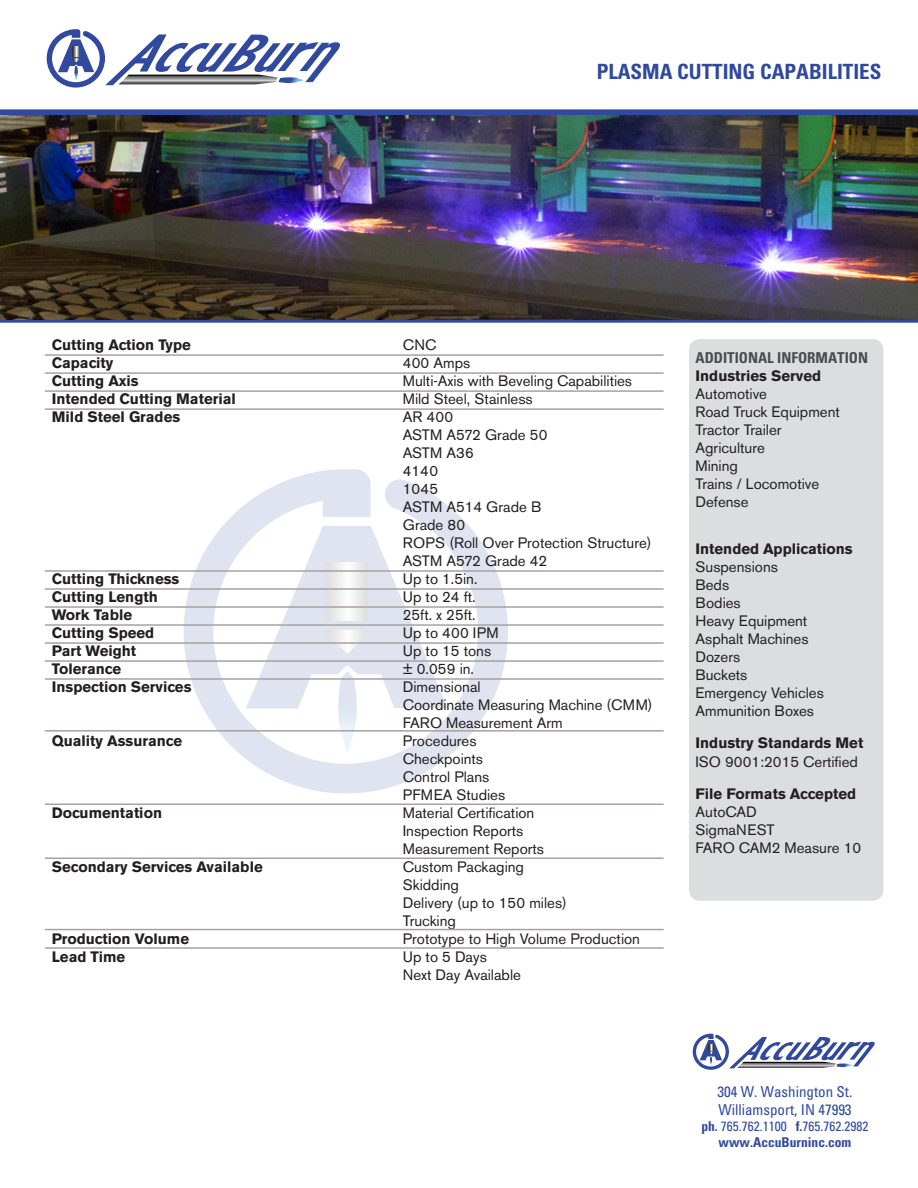
<style>
.page{position:relative;width:918px;height:1188px;background:#fff}
.page>*{position:absolute;margin:0;border:0;box-sizing:border-box;transform-origin:0 0}
.t1{font:700 condensed 21px "Univers";color:#30499f}
.t2{font:15px/18px "Akzidenz Grotesk BE";color:#231f20}
.t3{font:700 15px "Akzidenz Grotesk BE";color:#231f20}
.t4{font:condensed 15px/18px "Univers";color:#30499f}
.t5{font:condensed 13.5px "Univers";color:#30499f}
.t6{font:700 condensed 13.5px "Univers";color:#30499f}
.s1{font-family:"Univers";font-weight:700;font-stretch:condensed;color:#4b4c4d}
.s2{font-weight:700}
</style>
<div class="page">
<svg style="left:184px;top:469px;width:324px;height:325px"></svg>
<svg style="left:47px;top:29px;width:293px;height:59px"></svg>
<div style="left:0;top:109px;width:918px;height:6px;border:2px solid #30499f"></div>
<div style="left:0;top:317px;width:918px;height:6px;border:2px solid #30499f"></div>
<img style="left:0;top:116px;width:918px;height:203px">
<div style="left:689px;top:339px;width:194px;height:562px;background:#dcdddf;border-radius:11px"></div>
<hr style="left:45px;top:354px;width:618px;height:2px;background:#a7a2a0">
<hr style="left:45px;top:570px;width:618px;height:2px;background:#a7a2a0">
<hr style="left:45px;top:642px;width:618px;height:2px;background:#a7a2a0">
<hr style="left:45px;top:372px;width:618px;height:2px;background:#a7a2a0">
<hr style="left:45px;top:588px;width:618px;height:2px;background:#a7a2a0">
<hr style="left:45px;top:660px;width:618px;height:2px;background:#a7a2a0">
<hr style="left:45px;top:408px;width:618px;height:2px;background:#a7a2a0">
<hr style="left:45px;top:624px;width:618px;height:2px;background:#a7a2a0">
<hr style="left:45px;top:390px;width:618px;height:2px;background:#a7a2a0">
<hr style="left:45px;top:606px;width:618px;height:2px;background:#a7a2a0">
<hr style="left:45px;top:678px;width:618px;height:2px;background:#a7a2a0">
<hr style="left:45px;top:730px;width:618px;height:2px;background:#a7a2a0">
<hr style="left:45px;top:804px;width:618px;height:1px;background:#a7a2a0">
<hr style="left:45px;top:858px;width:618px;height:1px;background:#a7a2a0">
<hr style="left:45px;top:929px;width:618px;height:1px;background:#a7a2a0">
<hr style="left:45px;top:947px;width:618px;height:2px;background:#a7a2a0">
<svg style="left:693px;top:1034px;width:182px;height:36px"></svg>
<p class="t1" style="left:597px;top:59px;width:286px">PLASMA CUTTING CAPABILITIES</p>
<p class="t3" style="left:52px;top:336px;width:141px">Cutting Action Type</p>
<p class="t2" style="left:403px;top:336px;width:35px">CNC</p>
<p class="t3" style="left:52px;top:354px;width:63px">Capacity</p>
<p class="t2" style="left:403px;top:354px;width:69px">400 Amps</p>
<p class="t3" style="left:52px;top:372px;width:88px">Cutting Axis</p>
<p class="t2" style="left:403px;top:372px;width:231px">Multi-Axis with Beveling Capabilities</p>
<p class="t3" style="left:52px;top:390px;width:186px">Intended Cutting Material</p>
<p class="t2" style="left:403px;top:390px;width:131px">Mild Steel, Stainless</p>
<p class="t3" style="left:52px;top:408px;width:130px">Mild Steel Grades</p>
<p class="t2" style="left:403px;top:408px;width:52px">AR 400</p>
<p class="t2" style="left:403px;top:426px;width:146px">ASTM A572 Grade 50</p>
<p class="t2" style="left:403px;top:444px;width:72px">ASTM A36</p>
<p class="t2" style="left:403px;top:462px;width:37px">4140</p>
<p class="t2" style="left:403px;top:480px;width:37px">1045</p>
<p class="t2" style="left:403px;top:498px;width:140px">ASTM A514 Grade B</p>
<p class="t2" style="left:403px;top:516px;width:64px">Grade 80</p>
<p class="t2" style="left:403px;top:534px;width:250px">ROPS (Roll Over Protection Structure)</p>
<p class="t2" style="left:403px;top:552px;width:146px">ASTM A572 Grade 42</p>
<p class="t3" style="left:52px;top:570px;width:129px">Cutting Thickness</p>
<p class="t2" style="left:403px;top:570px;width:76px">Up to 1.5in.</p>
<p class="t3" style="left:52px;top:588px;width:107px">Cutting Length</p>
<p class="t2" style="left:403px;top:588px;width:74px">Up to 24 ft.</p>
<p class="t3" style="left:52px;top:606px;width:82px">Work Table</p>
<p class="t2" style="left:403px;top:606px;width:74px">25ft. x 25ft.</p>
<p class="t3" style="left:52px;top:624px;width:104px">Cutting Speed</p>
<p class="t2" style="left:403px;top:624px;width:97px">Up to 400 IPM</p>
<p class="t3" style="left:52px;top:642px;width:86px">Part Weight</p>
<p class="t2" style="left:403px;top:642px;width:90px">Up to 15 tons</p>
<p class="t3" style="left:52px;top:660px;width:71px">Tolerance</p>
<p class="t2" style="left:403px;top:660px;width:73px">± 0.059 in.</p>
<p class="t3" style="left:52px;top:678px;width:141px">Inspection Services</p>
<p class="t2" style="left:403px;top:678px;width:79px">Dimensional</p>
<p class="t2" style="left:403px;top:696px;width:251px">Coordinate Measuring Machine (CMM)</p>
<p class="t2" style="left:403px;top:714px;width:162px">FARO Measurement Arm</p>
<p class="t3" style="left:52px;top:732px;width:132px">Quality Assurance</p>
<p class="t2" style="left:403px;top:732px;width:75px">Procedures</p>
<p class="t2" style="left:403px;top:750px;width:82px">Checkpoints</p>
<p class="t2" style="left:403px;top:768px;width:88px">Control Plans</p>
<p class="t2" style="left:403px;top:786px;width:104px">PFMEA Studies</p>
<p class="t3" style="left:52px;top:804px;width:112px">Documentation</p>
<p class="t2" style="left:403px;top:804px;width:133px">Material Certification</p>
<p class="t2" style="left:403px;top:822px;width:122px">Inspection Reports</p>
<p class="t2" style="left:403px;top:840px;width:143px">Measurement Reports</p>
<p class="t3" style="left:52px;top:858px;width:212px">Secondary Services Available</p>
<p class="t2" style="left:403px;top:858px;width:123px">Custom Packaging</p>
<p class="t2" style="left:403px;top:876px;width:58px">Skidding</p>
<p class="t2" style="left:403px;top:894px;width:166px">Delivery (up to 150 miles)</p>
<p class="t2" style="left:403px;top:912px;width:55px">Trucking</p>
<p class="t3" style="left:52px;top:930px;width:139px">Production Volume</p>
<p class="t2" style="left:403px;top:930px;width:239px">Prototype to High Volume Production</p>
<p class="t3" style="left:52px;top:948px;width:75px">Lead Time</p>
<p class="t2" style="left:403px;top:948px;width:86px">Up to 5 Days</p>
<p class="t2" style="left:403px;top:966px;width:120px">Next Day Available</p>
<p class="t2" style="left:696px;top:349px;width:174px"><span class="s1">ADDITIONAL INFORMATION<br></span><span class="s2">Industries Served<br></span>Automotive<br>Road Truck Equipment<br>Tractor Trailer<br>Agriculture<br>Mining<br>Trains / Locomotive<br>Defense</p>
<p class="t2" style="left:696px;top:540px;width:159px"><span class="s2">Intended Applications<br></span>Suspensions<br>Beds<br>Bodies<br>Heavy Equipment<br>Asphalt Machines<br>Dozers<br>Buckets<br>Emergency Vehicles<br>Ammunition Boxes</p>
<p class="t2" style="left:696px;top:734px;width:169px;line-height:18.5px"><span class="s2">Industry Standards Met<br></span>ISO 9001:2015 Certified</p>
<p class="t2" style="left:696px;top:785px;width:167px"><span class="s2">File Formats Accepted<br></span>AutoCAD<br>SigmaNEST<br>FARO CAM2 Measure 10</p>
<p class="t4" style="left:718px;top:1082px;width:136px">304 W. Washington St.<br>Williamsport, IN 47993</p>
<p class="t5" style="left:701px;top:1118px;width:169px"><span class="s2">ph.</span> 765.762.1100 <span class="s2">f.</span>765.762.2982</p>
<p class="t6" style="left:719px;top:1134px;width:134px">www.AccuBurninc.com</p>
</div>
